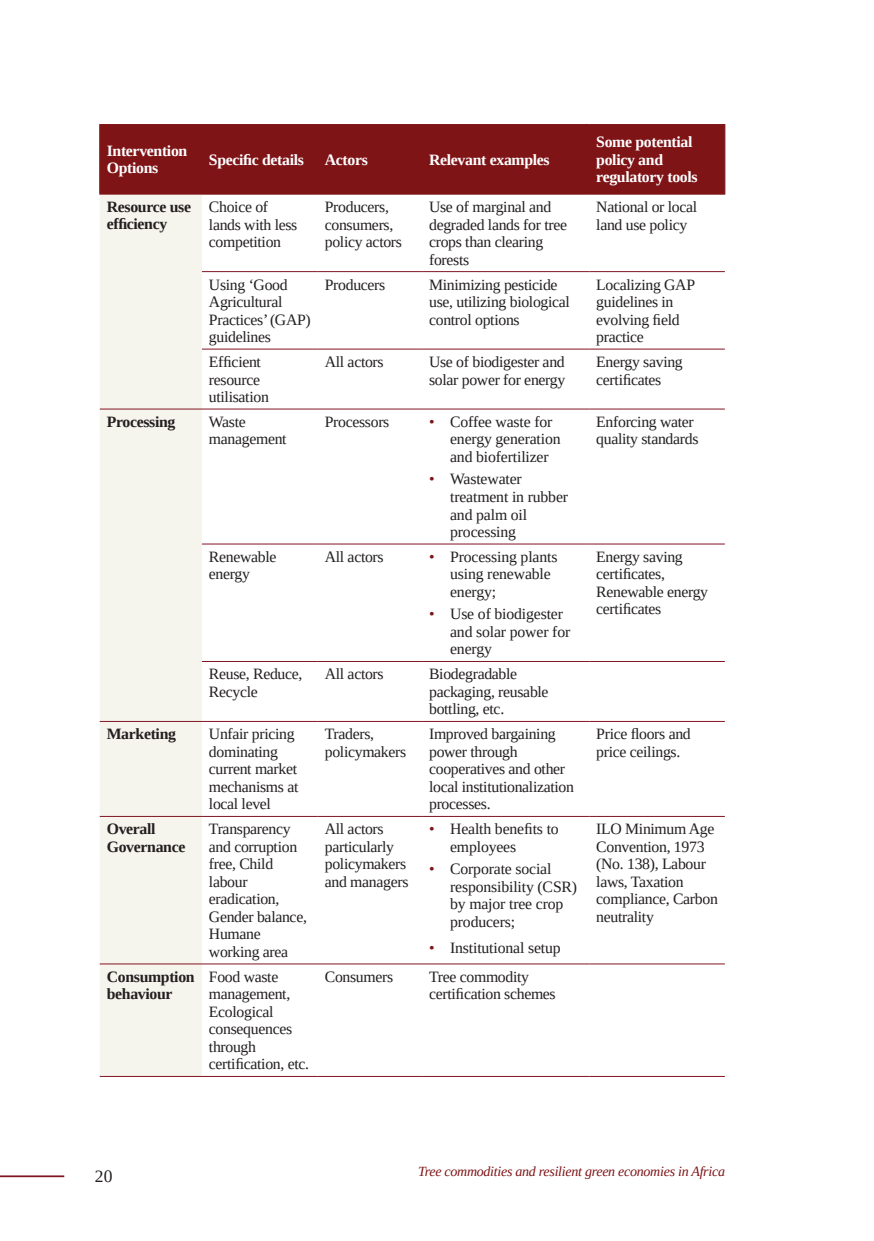
<style>
.page{position:relative;width:874px;height:1241px;background:#fff}
.page>*{position:absolute;margin:0;border:0;box-sizing:border-box;transform-origin:0 0}
.t1{font:17.5px "Tinos";color:#231f20}
.Table_Body_text{font:15.75px/17.5px "Tinos";letter-spacing:-.02em;color:#231f20}
.Table_header{font:700 15.75px/17.5px "Tinos";letter-spacing:-.02em;color:#fff}
.Table_Body_text-2{font:700 15.75px/17.5px "Tinos";letter-spacing:-.02em;color:#231f20}
.t2{font:italic 14px "Tinos";letter-spacing:-.02em;color:#7f1417}
.s1{color:#7f1417}
</style>
<div class="page">
<hr style="left:0;top:1175px;width:64px;height:1px;background:#811423">
<div style="left:100px;top:125px;width:624px;height:69px;background:#7f1417"></div>
<div style="left:100px;top:195px;width:102px;height:880px;background:#f5f5ee"></div>
<hr style="left:201px;top:125px;width:1px;height:69px;background:#7f1417">
<hr style="left:317px;top:125px;width:1px;height:69px;background:#7f1417">
<hr style="left:421px;top:125px;width:1px;height:69px;background:#7f1417">
<hr style="left:588px;top:125px;width:1px;height:69px;background:#7f1417">
<hr style="left:724px;top:125px;width:1px;height:69px;background:#7f1417">
<hr style="left:202px;top:271px;width:115px;height:1px;background:#811423">
<hr style="left:317px;top:271px;width:105px;height:1px;background:#811423">
<hr style="left:422px;top:271px;width:167px;height:1px;background:#811423">
<hr style="left:589px;top:271px;width:135px;height:1px;background:#811423">
<hr style="left:202px;top:348px;width:115px;height:1px;background:#811423">
<hr style="left:317px;top:348px;width:105px;height:1px;background:#811423">
<hr style="left:422px;top:348px;width:167px;height:1px;background:#811423">
<hr style="left:589px;top:348px;width:135px;height:1px;background:#811423">
<hr style="left:202px;top:408px;width:115px;height:1px;background:#811423">
<hr style="left:317px;top:408px;width:105px;height:1px;background:#811423">
<hr style="left:422px;top:408px;width:167px;height:1px;background:#811423">
<hr style="left:589px;top:408px;width:135px;height:1px;background:#811423">
<hr style="left:202px;top:543px;width:115px;height:1px;background:#811423">
<hr style="left:317px;top:543px;width:105px;height:1px;background:#811423">
<hr style="left:422px;top:543px;width:167px;height:1px;background:#811423">
<hr style="left:589px;top:543px;width:135px;height:1px;background:#811423">
<hr style="left:202px;top:661px;width:115px;height:1px;background:#811423">
<hr style="left:317px;top:661px;width:105px;height:1px;background:#811423">
<hr style="left:422px;top:661px;width:167px;height:1px;background:#811423">
<hr style="left:589px;top:661px;width:135px;height:1px;background:#811423">
<hr style="left:100px;top:721px;width:102px;height:1px;background:#811423">
<hr style="left:202px;top:721px;width:115px;height:1px;background:#811423">
<hr style="left:317px;top:721px;width:105px;height:1px;background:#811423">
<hr style="left:422px;top:721px;width:167px;height:1px;background:#811423">
<hr style="left:589px;top:721px;width:135px;height:1px;background:#811423">
<hr style="left:100px;top:815px;width:102px;height:1px;background:#811423">
<hr style="left:202px;top:815px;width:115px;height:1px;background:#811423">
<hr style="left:317px;top:815px;width:105px;height:1px;background:#811423">
<hr style="left:422px;top:815px;width:167px;height:1px;background:#811423">
<hr style="left:589px;top:815px;width:135px;height:1px;background:#811423">
<hr style="left:100px;top:963px;width:102px;height:1px;background:#811423">
<hr style="left:202px;top:963px;width:115px;height:1px;background:#811423">
<hr style="left:317px;top:963px;width:105px;height:1px;background:#811423">
<hr style="left:422px;top:963px;width:167px;height:1px;background:#811423">
<hr style="left:589px;top:963px;width:135px;height:1px;background:#811423">
<hr style="left:202px;top:1075px;width:115px;height:1px;background:#811423">
<hr style="left:317px;top:1075px;width:105px;height:1px;background:#811423">
<hr style="left:422px;top:1075px;width:167px;height:1px;background:#811423">
<hr style="left:589px;top:1075px;width:135px;height:1px;background:#811423">
<hr style="left:99px;top:124px;width:103px;height:1px;background:#7f1417">
<hr style="left:99px;top:125px;width:1px;height:69px;background:#7f1417">
<hr style="left:202px;top:124px;width:115px;height:1px;background:#7f1417">
<hr style="left:317px;top:124px;width:105px;height:1px;background:#7f1417">
<hr style="left:422px;top:124px;width:167px;height:1px;background:#7f1417">
<hr style="left:589px;top:124px;width:136px;height:1px;background:#7f1417">
<hr style="left:99px;top:194px;width:103px;height:1px;background:#7f1417">
<hr style="left:202px;top:194px;width:115px;height:1px;background:#7f1417">
<hr style="left:317px;top:194px;width:105px;height:1px;background:#7f1417">
<hr style="left:422px;top:194px;width:167px;height:1px;background:#7f1417">
<hr style="left:589px;top:194px;width:136px;height:1px;background:#7f1417">
<hr style="left:100px;top:1075px;width:102px;height:1px;background:#811423">
<hr style="left:100px;top:408px;width:102px;height:1px;background:#811423">
<p class="Table_header" style="left:107px;top:142px;width:82px">Intervention<br>Options</p>
<p class="Table_header" style="left:209px;top:150px;width:96px">Specific details</p>
<p class="Table_header" style="left:324px;top:150px;width:45px">Actors</p>
<p class="Table_header" style="left:429px;top:150px;width:122px">Relevant examples</p>
<p class="Table_header" style="left:596px;top:133px;width:103px">Some potential policy and regulatory tools</p>
<p class="Table_Body_text-2" style="left:107px;top:197px;width:86px">Resource use efficiency</p>
<p class="Table_Body_text" style="left:209px;top:198px;width:90px">Choice of lands with less competition</p>
<p class="Table_Body_text" style="left:324px;top:198px;width:79px">Producers, consumers, policy actors</p>
<p class="Table_Body_text" style="left:429px;top:198px;width:139px">Use of marginal and degraded lands for tree crops than clearing forests</p>
<p class="Table_Body_text" style="left:596px;top:198px;width:102px">National or local land use policy</p>
<p class="Table_Body_text" style="left:209px;top:275px;width:103px">Using ‘Good<br>Agricultural<br>Practices’ (GAP) guidelines</p>
<p class="Table_Body_text" style="left:324px;top:275px;width:62px">Producers</p>
<p class="Table_Body_text" style="left:429px;top:275px;width:142px">Minimizing pesticide use, utilizing biological control options</p>
<p class="Table_Body_text" style="left:596px;top:275px;width:100px">Localizing GAP guidelines in evolving field practice</p>
<p class="Table_Body_text" style="left:209px;top:353px;width:61px">Efficient resource utilisation</p>
<p class="Table_Body_text" style="left:324px;top:353px;width:60px">All actors</p>
<p class="Table_Body_text" style="left:429px;top:353px;width:138px">Use of biodigester and solar power for energy</p>
<p class="Table_Body_text" style="left:596px;top:353px;width:88px">Energy saving certificates</p>
<p class="Table_Body_text-2" style="left:107px;top:412px;width:70px">Processing</p>
<p class="Table_Body_text" style="left:209px;top:413px;width:79px">Waste management</p>
<p class="Table_Body_text" style="left:324px;top:413px;width:66px">Processors</p>
<p class="Table_Body_text" style="left:450px;top:413px;width:112px;text-indent:-21px"><span class="s1">•</span> Coffee waste for energy generation and biofertilizer</p>
<p class="Table_Body_text" style="left:450px;top:470px;width:119px;text-indent:-21px"><span class="s1">•</span> Wastewater treatment in rubber and palm oil processing</p>
<p class="Table_Body_text" style="left:596px;top:413px;width:104px">Enforcing water quality standards</p>
<p class="Table_Body_text" style="left:209px;top:547px;width:69px">Renewable energy</p>
<p class="Table_Body_text" style="left:324px;top:547px;width:60px">All actors</p>
<p class="Table_Body_text" style="left:450px;top:547px;width:109px;text-indent:-21px"><span class="s1">•</span> Processing plants using renewable energy;</p>
<p class="Table_Body_text" style="left:450px;top:605px;width:122px;text-indent:-21px"><span class="s1">•</span> Use of biodigester and solar power for energy</p>
<p class="Table_Body_text" style="left:209px;top:665px;width:95px">Reuse, Reduce,<br>Recycle</p>
<p class="Table_Body_text" style="left:324px;top:665px;width:60px">All actors</p>
<p class="Table_Body_text" style="left:429px;top:665px;width:121px">Biodegradable packaging, reusable bottling, etc.</p>
<p class="Table_Body_text" style="left:596px;top:547px;width:113px">Energy saving certificates,<br>Renewable energy certificates</p>
<p class="Table_Body_text-2" style="left:107px;top:724px;width:71px">Marketing</p>
<p class="Table_Body_text" style="left:209px;top:725px;width:91px">Unfair pricing dominating current market mechanisms at local level</p>
<p class="Table_Body_text" style="left:324px;top:725px;width:83px">Traders, policymakers</p>
<p class="Table_Body_text" style="left:429px;top:725px;width:146px">Improved bargaining power through cooperatives and other local institutionalization processes.</p>
<p class="Table_Body_text" style="left:596px;top:725px;width:96px">Price floors and price ceilings.</p>
<p class="Table_Body_text-2" style="left:107px;top:819px;width:80px">Overall<br>Governance</p>
<p class="Table_Body_text" style="left:209px;top:820px;width:99px">Transparency and corruption free, Child labour eradication,<br>Gender balance,<br>Humane working area</p>
<p class="Table_Body_text" style="left:324px;top:820px;width:85px">All actors particularly policymakers and managers</p>
<p class="Table_Body_text" style="left:450px;top:820px;width:110px;text-indent:-21px"><span class="s1">•</span> Health benefits to employees</p>
<p class="Table_Body_text" style="left:596px;top:820px;width:123px">ILO Minimum Age<br>Convention, 1973 (No. 138), Labour laws, Taxation compliance, Carbon neutrality</p>
<p class="Table_Body_text" style="left:450px;top:860px;width:128px;text-indent:-21px"><span class="s1">•</span> Corporate social responsibility (CSR) by major tree crop producers;</p>
<p class="Table_Body_text" style="left:429px;top:938px;width:133px"><span class="s1">•</span> Institutional setup</p>
<p class="Table_Body_text-2" style="left:107px;top:967px;width:89px">Consumption behaviour</p>
<p class="Table_Body_text" style="left:209px;top:967px;width:102px">Food waste management,<br>Ecological consequences through certification, etc.</p>
<p class="Table_Body_text" style="left:324px;top:967px;width:70px">Consumers</p>
<p class="Table_Body_text" style="left:429px;top:967px;width:128px">Tree commodity certification schemes</p>
<p class="t1" style="left:95px;top:1164px;width:19px">20</p>
<p class="t2" style="left:418px;top:1162px;width:308px">Tree commodities and resilient green economies in Africa</p>
</div>
